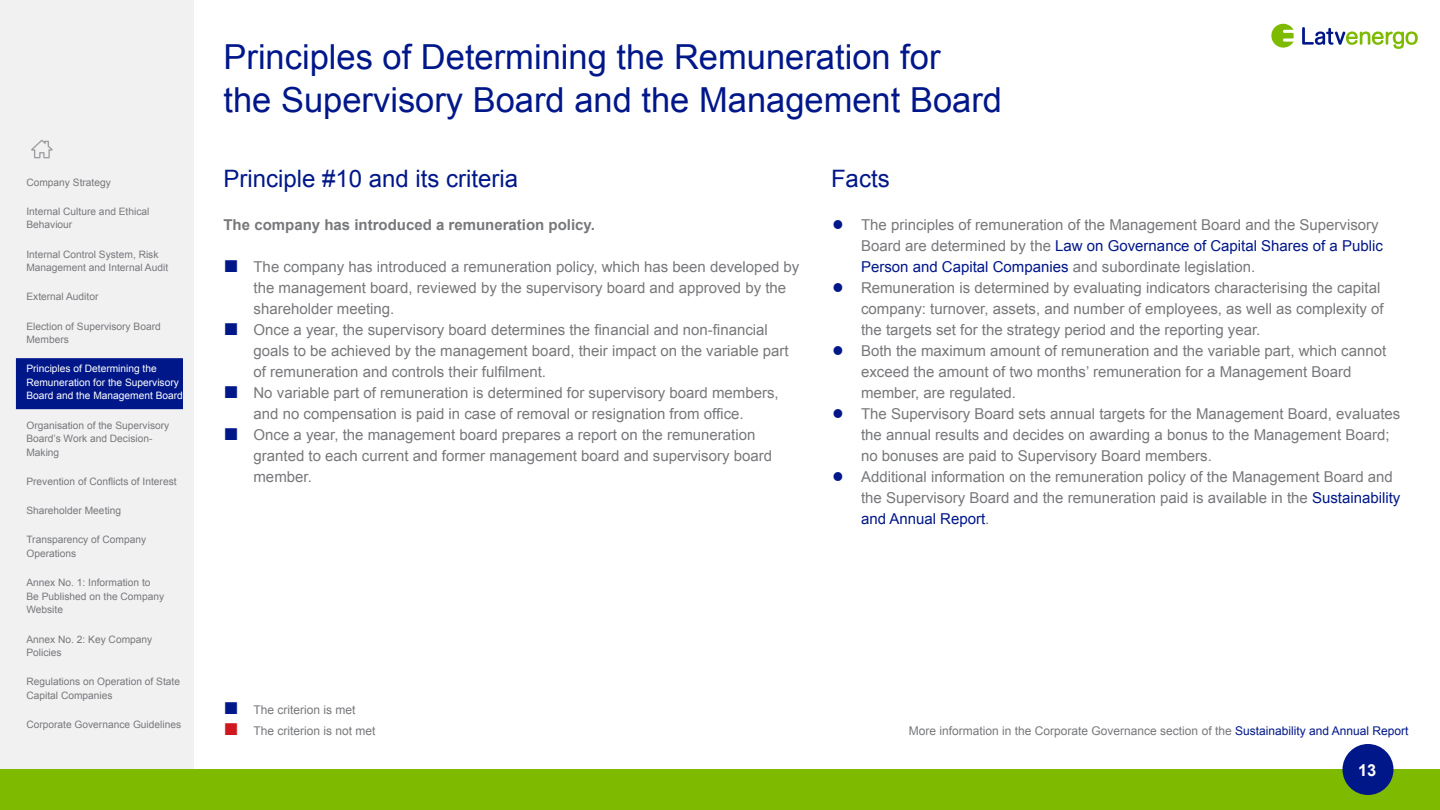
<style>
.page{position:relative;width:1440px;height:810px;background:#fff}
.page>*{position:absolute;margin:0;border:0;box-sizing:border-box;transform-origin:0 0}
.t1{font:34.5px/43.2px "Arial";color:#001789}
.t2{font:24px "Arial";color:#001789}
.t3{font:700 16.5px "Arial";color:#fff}
.t4{font:15px/21px "Arial";color:#77787b}
.t5{font:700 15px "Arial";color:#77787b}
.t6{font:12px "Arial";color:#77787b}
.t7{font:10.2px/13.5px "Arial";color:#77787b}
.t8{font:10.2px/13.5px "Arial";color:#fff}
.s1{font-size:25.5px;color:#001789}
.s2{color:#001789}
.s3{font-size:25.5px;color:#ce171e}
</style>
<div class="page">
<div style="left:0;top:0;width:194px;height:780px;background:#f1f1f2"></div>
<svg style="left:31px;top:139px;width:22px;height:20px"></svg>
<div style="left:16px;top:358px;width:167px;height:51px;background:#001789"></div>
<svg style="left:1271px;top:24px;width:23px;height:24px"></svg>
<svg style="left:1302px;top:27px;width:116px;height:22px"></svg>
<div style="left:0;top:770px;width:1440px;height:40px;background:#7ebb00"></div>
<div style="left:1342px;top:744px;width:52px;height:51px;background:#001789;border-radius:50%"></div>
<p class="t7" style="left:26px;top:175px;width:86px">Company Strategy</p>
<p class="t7" style="left:26px;top:205px;width:125px">Internal Culture and Ethical<br>Behaviour</p>
<p class="t7" style="left:26px;top:247px;width:143px">Internal Control System, Risk<br>Management and Internal Audit</p>
<p class="t7" style="left:26px;top:290px;width:74px">External Auditor</p>
<p class="t7" style="left:26px;top:319px;width:136px">Election of Supervisory Board<br>Members</p>
<p class="t8" style="left:26px;top:362px;width:158px">Principles of Determining the<br>Remuneration for the Supervisory<br>Board and the Management Board</p>
<p class="t7" style="left:26px;top:419px;width:144px">Organisation of the Supervisory<br>Board’s Work and Decision-<br>Making</p>
<p class="t7" style="left:26px;top:475px;width:152px">Prevention of Conflicts of Interest</p>
<p class="t7" style="left:26px;top:504px;width:96px">Shareholder Meeting</p>
<p class="t7" style="left:26px;top:533px;width:121px">Transparency of Company<br>Operations</p>
<p class="t7" style="left:26px;top:576px;width:139px">Annex No. 1: Information to<br>Be Published on the Company<br>Website</p>
<p class="t7" style="left:26px;top:632px;width:127px">Annex No. 2: Key Company<br>Policies</p>
<p class="t7" style="left:26px;top:675px;width:155px">Regulations on Operation of State<br>Capital Companies</p>
<p class="t7" style="left:26px;top:718px;width:156px">Corporate Governance Guidelines</p>
<h1 class="t1" style="left:224px;top:35px;width:780px">Principles of Determining the Remuneration for<br>the Supervisory Board and the Management Board</h1>
<h2 class="t2" style="left:224px;top:163px;width:296px">Principle #10 and its criteria</h2>
<p class="t5" style="left:224px;top:215px;width:373px">The company has introduced a remuneration policy.</p>
<p class="t4" style="left:254px;top:257px;width:547px;text-indent:-30px"><span class="s1">■</span> The company has introduced a remuneration policy, which has been developed by the management board, reviewed by the supervisory board and approved by the shareholder meeting.</p>
<p class="t4" style="left:254px;top:320px;width:537px;text-indent:-30px"><span class="s1">■</span> Once a year, the supervisory board determines the financial and non-financial goals to be achieved by the management board, their impact on the variable part of remuneration and controls their fulfilment.</p>
<p class="t4" style="left:224px;top:383px;width:557px;text-align:center"><span class="s1">■</span> No variable part of remuneration is determined for supervisory board members, and no compensation is paid in case of removal or resignation from office.</p>
<p class="t4" style="left:254px;top:425px;width:520px;text-indent:-30px"><span class="s1">■</span> Once a year, the management board prepares a report on the remuneration granted to each current and former management board and supervisory board member.</p>
<h2 class="t2" style="left:831px;top:163px;width:60px">Facts</h2>
<p class="t4" style="left:861px;top:215px;width:523px;text-indent:-30px"><span class="s2">•</span> The principles of remuneration of the Management Board and the Supervisory<br>Board are determined by the <span class="s2">Law on Governance of Capital Shares of a Public<br>Person and Capital Companies</span> and subordinate legislation.</p>
<p class="t4" style="left:861px;top:278px;width:524px;text-indent:-30px"><span class="s2">•</span> Remuneration is determined by evaluating indicators characterising the capital company: turnover, assets, and number of employees, as well as complexity of the targets set for the strategy period and the reporting year.</p>
<p class="t4" style="left:861px;top:341px;width:527px;text-indent:-30px"><span class="s2">•</span> Both the maximum amount of remuneration and the variable part, which cannot exceed the amount of two months’ remuneration for a Management Board member, are regulated.</p>
<p class="t4" style="left:861px;top:404px;width:541px;text-indent:-30px"><span class="s2">•</span> The Supervisory Board sets annual targets for the Management Board, evaluates the annual results and decides on awarding a bonus to the Management Board; no bonuses are paid to Supervisory Board members.</p>
<p class="t4" style="left:861px;top:467px;width:541px;text-indent:-30px"><span class="s2">•</span> Additional information on the remuneration policy of the Management Board and the Supervisory Board and the remuneration paid is available in the <span class="s2">Sustainability and Annual Report</span>.</p>
<p class="t6" style="left:224px;top:702px;width:134px"><span class="s1">■</span> The criterion is met</p>
<p class="t6" style="left:224px;top:723px;width:154px"><span class="s3">■</span> The criterion is not met</p>
<p class="t6" style="left:909px;top:723px;width:501px">More information in the Corporate Governance section of the <span class="s2">Sustainability and Annual Report</span></p>
<p class="t3" style="left:1358px;top:759px;width:20px">13</p>
</div>
